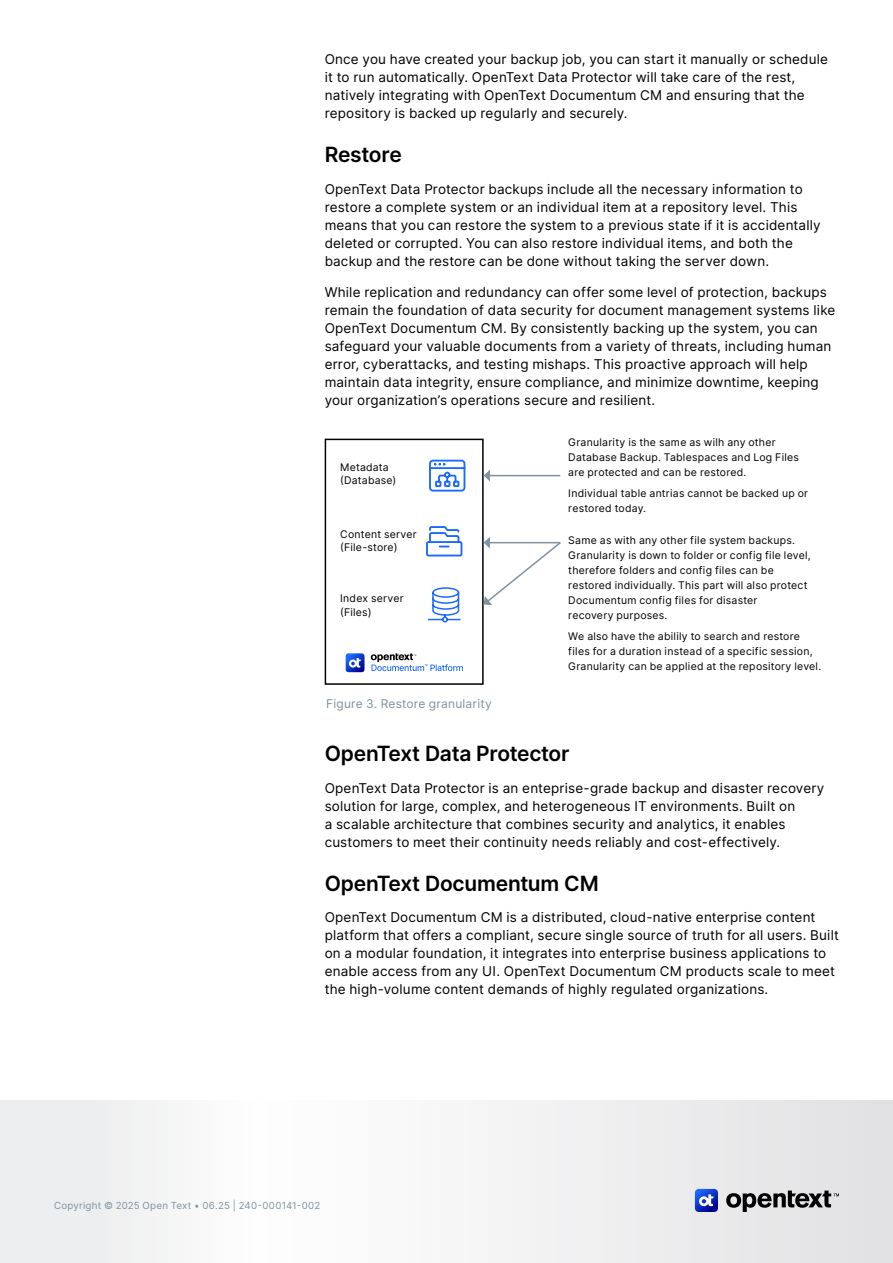
<style>
.page{position:relative;width:893px;height:1263px;background:#fff}
.page>*{position:absolute;margin:0;border:0;box-sizing:border-box;transform-origin:0 0}
.H2_Heading{font:600 21px "Inter";letter-spacing:-.01em;color:#000}
.Body{font:13.5px/18px "Inter";letter-spacing:.015em;color:#000}
.t1{font:12px "Inter";letter-spacing:.02em;color:#7e929f}
.Body-2{font:10.5px/15px "Inter";letter-spacing:.025em;color:#000}
.t2{font:9.75px "Inter";letter-spacing:.025em;color:#7e929f}
</style>
<div class="page">
<svg style="left:0;top:1101px;width:893px;height:162px"></svg>
<svg style="left:726px;top:1190px;width:113px;height:22px;background:#8c8c8d"></svg>
<svg style="left:695px;top:1189px;width:23px;height:23px"></svg>
<div style="left:325px;top:439px;width:159px;height:246px;border:2px solid #000"></div>
<svg style="left:429px;top:459px;width:37px;height:33px"></svg>
<svg style="left:427px;top:587px;width:34px;height:36px"></svg>
<svg style="left:426px;top:526px;width:37px;height:31px"></svg>
<hr style="left:489px;top:475px;width:71px;height:1px;background:#7e929f">
<svg style="left:484px;top:470px;width:6px;height:11px"></svg>
<svg style="left:484px;top:537px;width:77px;height:68px"></svg>
<svg style="left:346px;top:653px;width:18px;height:19px"></svg>
<svg style="left:349px;top:658px;width:12px;height:9px"></svg>
<svg style="left:371px;top:653px;width:92px;height:18px"></svg>
<p class="Body" style="left:325px;top:50px;width:505px">Once you have created your backup job, you can start it manually or schedule it to run automatically. OpenText Data Protector will take care of the rest, natively integrating with OpenText Documentum CM and ensuring that the repository is backed up regularly and securely.</p>
<h2 class="H2_Heading" style="left:325px;top:139px;width:79px">Restore</h2>
<p class="Body" style="left:325px;top:179px;width:498px">OpenText Data Protector backups include all the necessary information to restore a complete system or an individual item at a repository level. This means that you can restore the system to a previous state if it is accidentally deleted or corrupted. You can also restore individual items, and both the backup and the restore can be done without taking the server down.</p>
<p class="Body" style="left:325px;top:283px;width:512px">While replication and redundancy can offer some level of protection, backups remain the foundation of data security for document management systems like OpenText Documentum CM. By consistently backing up the system, you can safeguard your valuable documents from a variety of threats, including human error, cyberattacks, and testing mishaps. This proactive approach will help maintain data integrity, ensure compliance, and minimize downtime, keeping your organization’s operations secure and resilient.</p>
<p class="Body-2" style="left:340px;top:460px;width:58px;line-height:13.5px">Metadata (Database)</p>
<p class="Body-2" style="left:340px;top:527px;width:78px;line-height:13.5px">Content server (File-store)</p>
<p class="Body-2" style="left:340px;top:591px;width:65px;line-height:13.5px">Index server (Files)</p>
<p class="t1" style="left:326px;top:695px;width:167px">Figure 3. Restore granularity</p>
<p class="Body-2" style="left:568px;top:435px;width:232px">Granularity is the same as wilh any other<br>Database Backup. Tablespaces and Log Files are protected and can be restored.</p>
<p class="Body-2" style="left:568px;top:485px;width:241px">Individual table antrias cannot be backed up or restored today.</p>
<p class="Body-2" style="left:568px;top:533px;width:244px">Same as with any other file system backups.<br>Granularity is down to folder or config file level, therefore folders and config files can be restored individually. This part will also protect Documentum config files for disaster<br>recovery purposes.</p>
<p class="Body-2" style="left:568px;top:628px;width:254px">We also have the abilily to search and restore files for a duration instead of a specific session,<br>Granularity can be applied at the repository level.</p>
<h2 class="H2_Heading" style="left:325px;top:738px;width:246px">OpenText Data Protector</h2>
<p class="Body" style="left:325px;top:778px;width:501px">OpenText Data Protector is an enteprise-grade backup and disaster recovery solution for large, complex, and heterogeneous IT environments. Built on<br>a scalable architecture that combines security and analytics, it enables customers to meet their continuity needs reliably and cost-effectively.</p>
<h2 class="H2_Heading" style="left:325px;top:868px;width:276px">OpenText Documentum CM</h2>
<p class="Body" style="left:325px;top:908px;width:516px">OpenText Documentum CM is a distributed, cloud-native enterprise content platform that offers a compliant, secure single source of truth for all users. Built on a modular foundation, it integrates into enterprise business applications to enable access from any UI. OpenText Documentum CM products scale to meet the high-volume content demands of highly regulated organizations.</p>
<p class="t2" style="left:54px;top:1198px;width:268px">Copyright © 2025 Open Text • 06.25 | 240-000141-002</p>
</div>
